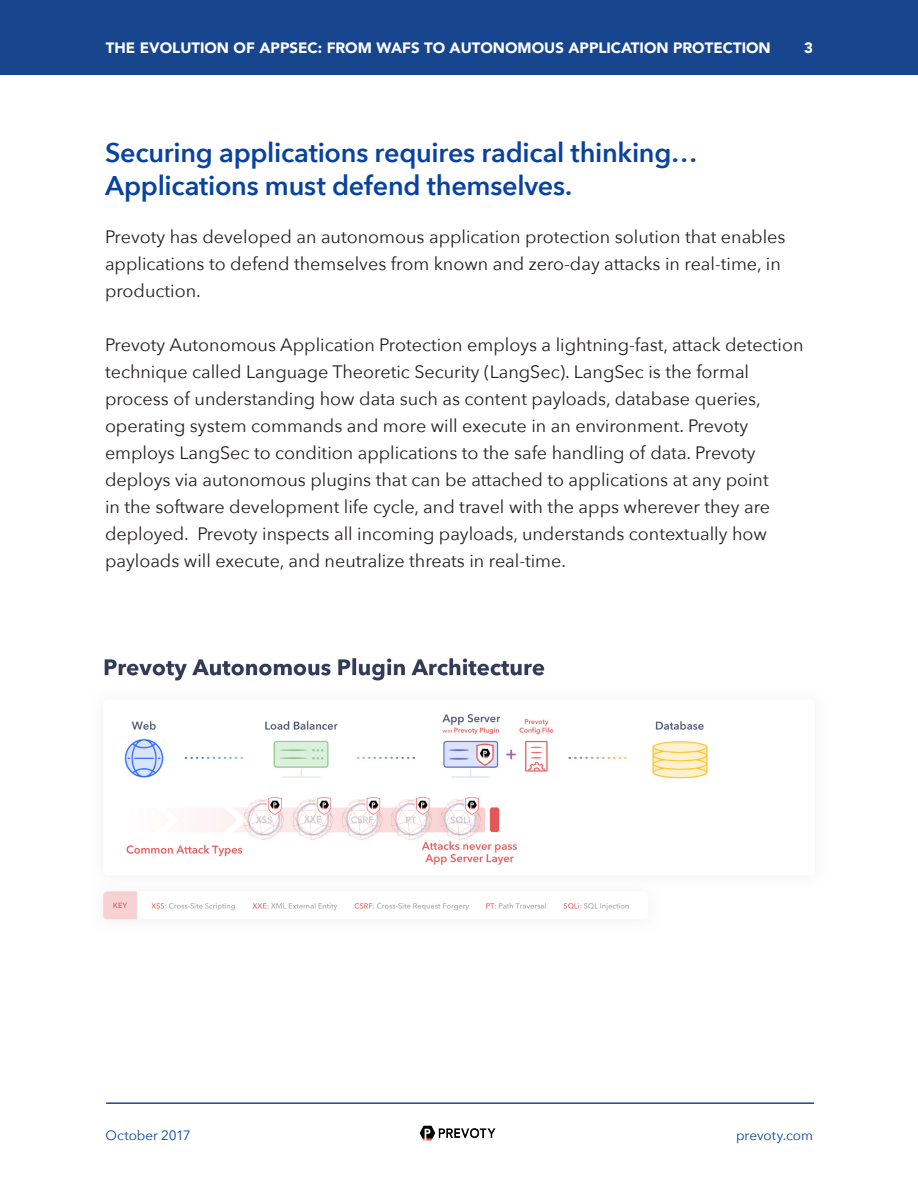
<style>
.page{position:relative;width:918px;height:1188px;background:#fff}
.page>*{position:absolute;margin:0;border:0;box-sizing:border-box;transform-origin:0 0}
.H2_prevoty_subtitle{font:600 27px/33px "Avenir Next";letter-spacing:-.01em;color:#08439f}
.Paragraph_Style_1{font:18px/27px "Avenir Next";color:#231f20}
.t1{font:900 15px "Avenir";color:#fff}
.H2_prevoty_subtitle-2{font:13.5px "Avenir Next";color:#08439f}
</style>
<div class="page">
<div style="left:0;top:0;width:918px;height:74px;background:#17468e"></div>
<hr style="left:106px;top:1102px;width:708px;height:2px;background:#17468e">
<img style="left:419px;top:1125px;width:77px;height:16px">
<img style="left:103px;top:658px;width:605px;height:262px">
<p class="t1" style="left:106px;top:34px;width:666px">THE EVOLUTION OF APPSEC: FROM WAFS TO AUTONOMOUS APPLICATION PROTECTION</p>
<p class="t1" style="left:804px;top:34px;width:10px">3</p>
<p class="H2_prevoty_subtitle" style="left:105px;top:135px;width:594px">Securing applications requires radical thinking…<br>Applications must defend themselves.</p>
<p class="Paragraph_Style_1" style="left:105px;top:222px;width:682px">Prevoty has developed an autonomous application protection solution that enables applications to defend themselves from known and zero-day attacks in real-time, in production.</p>
<p class="Paragraph_Style_1" style="left:105px;top:330px;width:700px">Prevoty Autonomous Application Protection employs a lightning-fast, attack detection technique called Language Theoretic Security (LangSec). LangSec is the formal process of understanding how data such as content payloads, database queries, operating system commands and more will execute in an environment. Prevoty employs LangSec to condition applications to the safe handling of data. Prevoty deploys via autonomous plugins that can be attached to applications at any point<br>in the software development life cycle, and travel with the apps wherever they are deployed. Prevoty inspects all incoming payloads, understands contextually how payloads will execute, and neutralize threats in real-time.</p>
<p class="H2_prevoty_subtitle-2" style="left:106px;top:1124px;width:87px">October 2017</p>
<p class="H2_prevoty_subtitle-2" style="left:736px;top:1124px;width:78px">prevoty.com</p>
</div>
